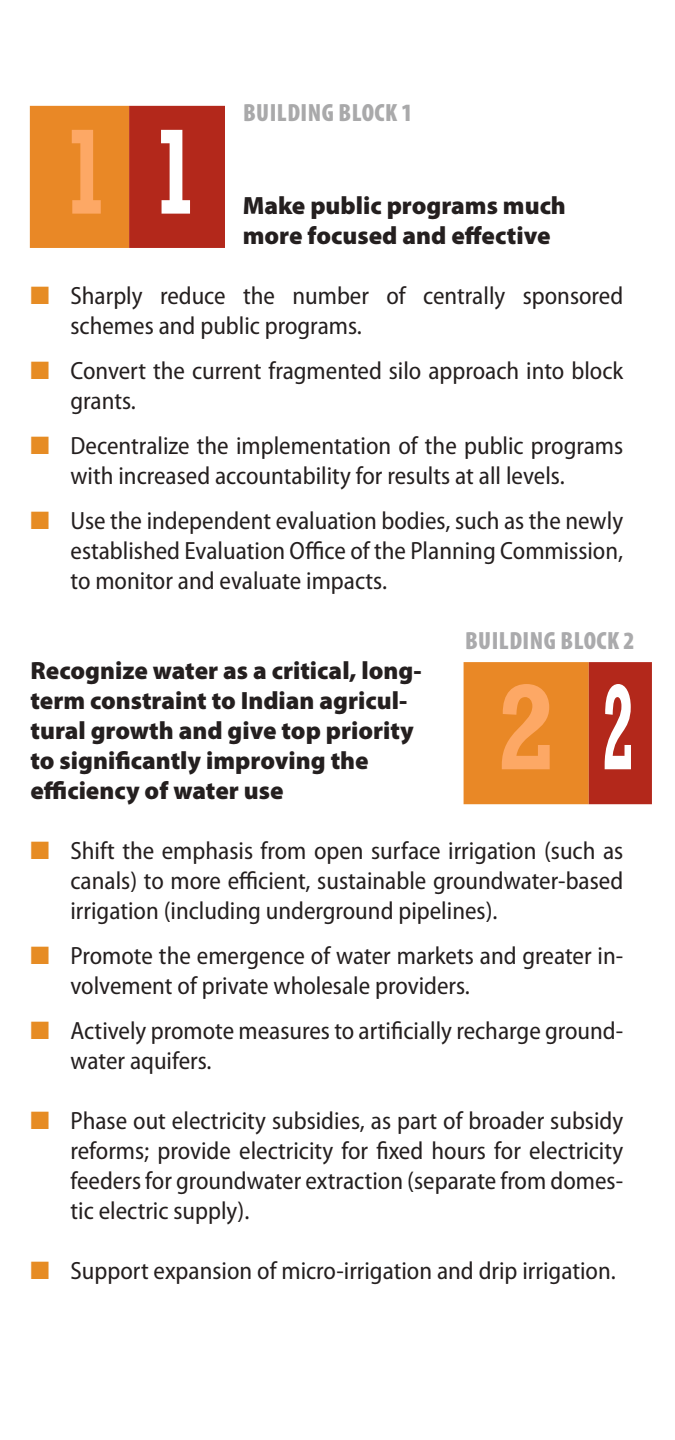
<style>
.page{position:relative;width:675px;height:1440px;background:#fff}
.page>*{position:absolute;margin:0;border:0;box-sizing:border-box;transform-origin:0 0}
.t1{font:semi-condensed 25px/30px "Myriad Pro";color:#241f1f}
.t2{font:900 25px/30px "Myriad Pro";color:#241f1f}
.t3{font:900 condensed 25px "Myriad Pro";letter-spacing:.02em;color:#aaaaac}
.t4{font:900 condensed 25px "Myriad Pro";letter-spacing:.02em;color:#a9a9aa}
.s1{color:#e68c24}
</style>
<div class="page">
<div style="left:30px;top:106px;width:99px;height:142px;background:#e98826"></div>
<div style="left:129px;top:106px;width:96px;height:142px;background:#b3281b"></div>
<svg style="left:72px;top:130px;width:29px;height:84px"></svg>
<svg style="left:161px;top:130px;width:29px;height:84px"></svg>
<div style="left:464px;top:662px;width:125px;height:142px;background:#e98826"></div>
<div style="left:589px;top:662px;width:63px;height:142px;background:#b3281b"></div>
<svg style="left:502px;top:684px;width:48px;height:85px"></svg>
<svg style="left:605px;top:684px;width:26px;height:85px"></svg>
<p class="t4" style="left:243px;top:99px;width:171px">BUILDING BLOCK 1</p>
<p class="t2" style="left:243px;top:191px;width:325px">Make public programs much more focused and effective</p>
<p class="t1" style="left:71px;top:281px;width:554px;text-indent:-40px"><span class="s1">■</span> Sharply reduce the number of centrally sponsored schemes and public programs.</p>
<p class="t1" style="left:71px;top:356px;width:554px;text-indent:-40px"><span class="s1">■</span> Convert the current fragmented silo approach into block grants.</p>
<p class="t1" style="left:71px;top:431px;width:554px;text-indent:-40px"><span class="s1">■</span> Decentralize the implementation of the public programs with increased accountability for results at all levels.</p>
<p class="t1" style="left:71px;top:506px;width:554px;text-align:justify;text-indent:-40px"><span class="s1">■</span> Use the independent evaluation bodies, such as the newly established Evaluation Office of the Planning Commission, to monitor and evaluate impacts.</p>
<p class="t3" style="left:465px;top:627px;width:171px">BUILDING BLOCK 2</p>
<p class="t2" style="left:31px;top:656px;width:393px">Recognize water as a critical, long&shy;term constraint to Indian agricul&shy;tural growth and give top priority to significantly improving the efficiency of water use</p>
<p class="t1" style="left:71px;top:836px;width:554px;text-align:justify;text-indent:-40px"><span class="s1">■</span> Shift the emphasis from open surface irrigation (such as canals) to more efficient, sustainable groundwater-based irrigation (including underground pipelines).</p>
<p class="t1" style="left:71px;top:941px;width:554px;text-indent:-40px"><span class="s1">■</span> Promote the emergence of water markets and greater in&shy;volvement of private wholesale providers.</p>
<p class="t1" style="left:71px;top:1016px;width:554px;text-indent:-40px"><span class="s1">■</span> Actively promote measures to artificially recharge ground&shy;water aquifers.</p>
<p class="t1" style="left:71px;top:1106px;width:554px;text-align:justify;text-indent:-40px"><span class="s1">■</span> Phase out electricity subsidies, as part of broader subsidy reforms; provide electricity for fixed hours for electricity feeders for groundwater extraction (separate from domes&shy;tic electric supply).</p>
<p class="t1" style="left:31px;top:1256px;width:587px"><span class="s1">■</span> Support expansion of micro-irrigation and drip irrigation.</p>
</div>
